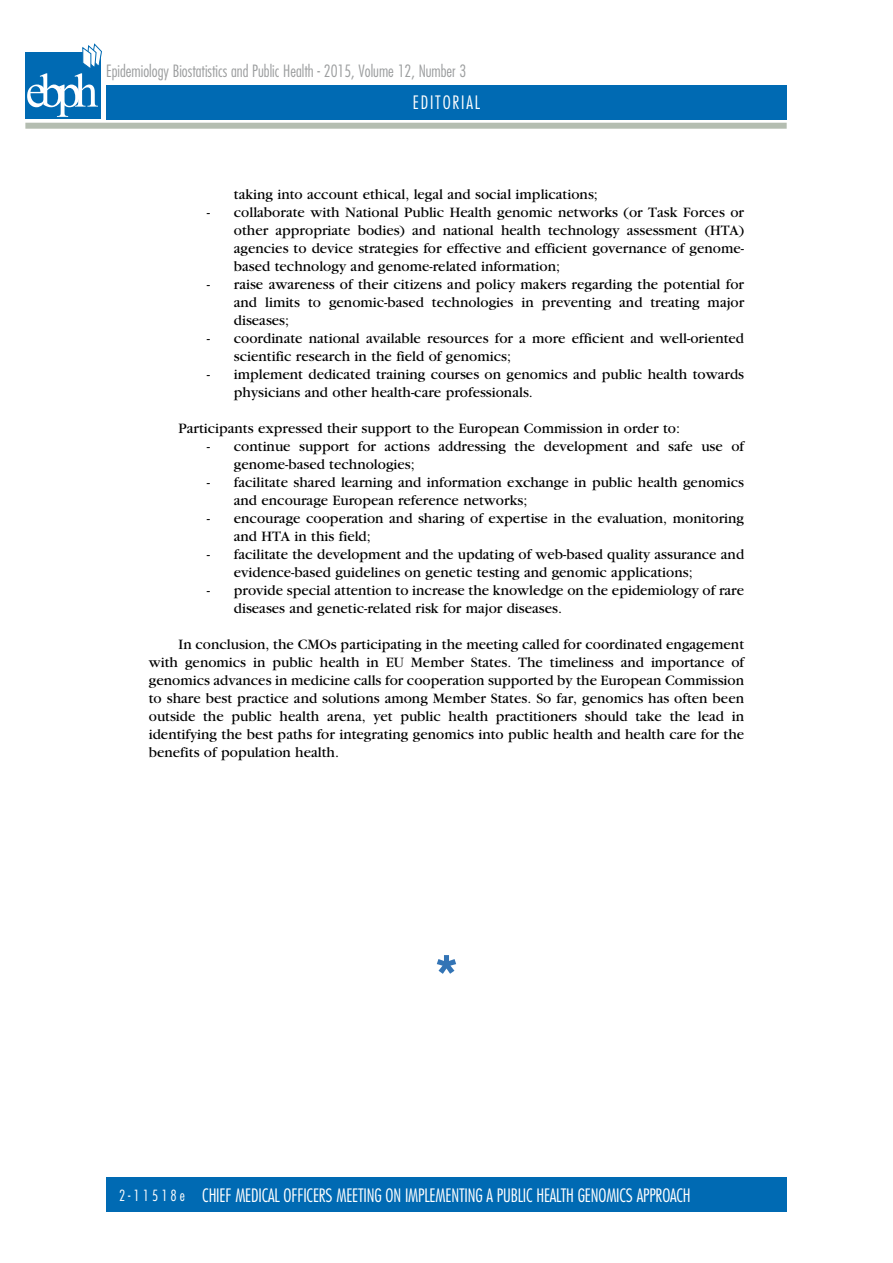
<style>
.page{position:relative;width:893px;height:1263px;background:#fff}
.page>*{position:absolute;margin:0;border:0;box-sizing:border-box;transform-origin:0 0}
.t1{font:300 condensed 18px "Futura Std";letter-spacing:-.01em;color:#fff}
.t2{font:300 condensed 18px "Futura Std";letter-spacing:.1em;color:#fff}
.t3{font:300 condensed 16.5px "Futura Std";color:#9c9e9f}
.t4{font:15px/18px "Garamond";color:#000}
.t5{font:300 condensed 15px "Futura Std";letter-spacing:.2em;color:#fff}
</style>
<div class="page">
<div style="left:106px;top:85px;width:681px;height:34px;background:#006ab3"></div>
<div style="left:25px;top:123px;width:762px;height:6px;background:#b4bdb1"></div>
<div style="left:25px;top:52px;width:76px;height:67px;background:#006ab3"></div>
<svg style="left:27px;top:43px;width:75px;height:74px"></svg>
<div style="left:106px;top:1178px;width:681px;height:34px;background:#006ab3"></div>
<svg style="left:437px;top:955px;width:19px;height:19px"></svg>
<p class="t3" style="left:106px;top:62px;width:361px">Epidemiology Biostatistics and Public Health - 2015, Volume 12, Number 3</p>
<p class="t2" style="left:413px;top:92px;width:69px">EDITORIAL</p>
<p class="t4" style="left:234px;top:185px;width:365px">taking into account ethical, legal and social implications;</p>
<p class="t4" style="left:234px;top:203px;width:512px;text-align:justify;text-indent:-27px">- collaborate with National Public Health genomic networks (or Task Forces or other appropriate bodies) and national health technology assessment (HTA) agencies to device strategies for effective and efficient governance of genome&shy;based technology and genome-related information;</p>
<p class="t4" style="left:234px;top:275px;width:512px;text-align:justify;text-indent:-27px">- raise awareness of their citizens and policy makers regarding the potential for and limits to genomic-based technologies in preventing and treating major diseases;</p>
<p class="t4" style="left:234px;top:329px;width:512px;text-indent:-27px">- coordinate national available resources for a more efficient and well-oriented scientific research in the field of genomics;</p>
<p class="t4" style="left:234px;top:365px;width:512px;text-indent:-27px">- implement dedicated training courses on genomics and public health towards physicians and other health-care professionals.</p>
<p class="t4" style="left:179px;top:419px;width:503px">Participants expressed their support to the European Commission in order to:</p>
<p class="t4" style="left:234px;top:437px;width:512px;text-indent:-27px">- continue support for actions addressing the development and safe use of genome-based technologies;</p>
<p class="t4" style="left:234px;top:473px;width:512px;text-indent:-27px">- facilitate shared learning and information exchange in public health genomics and encourage European reference networks;</p>
<p class="t4" style="left:234px;top:509px;width:512px;text-indent:-27px">- encourage cooperation and sharing of expertise in the evaluation, monitoring and HTA in this field;</p>
<p class="t4" style="left:234px;top:545px;width:512px;text-indent:-27px">- facilitate the development and the updating of web-based quality assurance and evidence-based guidelines on genetic testing and genomic applications;</p>
<p class="t4" style="left:234px;top:581px;width:512px;text-indent:-27px">- provide special attention to increase the knowledge on the epidemiology of rare diseases and genetic-related risk for major diseases.</p>
<p class="t4" style="left:149px;top:635px;width:597px;text-align:justify;text-indent:30px">In conclusion, the CMOs participating in the meeting called for coordinated engagement with genomics in public health in EU Member States. The timeliness and importance of genomics advances in medicine calls for cooperation supported by the European Commission to share best practice and solutions among Member States. So far, genomics has often been outside the public health arena, yet public health practitioners should take the lead in identifying the best paths for integrating genomics into public health and health care for the benefits of population health.</p>
<p class="t5" style="left:119px;top:1187px;width:67px">2-11518e</p>
<p class="t1" style="left:202px;top:1185px;width:490px">CHIEF MEDICAL OFFICERS MEETING ON IMPLEMENTING A PUBLIC HEALTH GENOMICS APPROACH</p>
</div>
